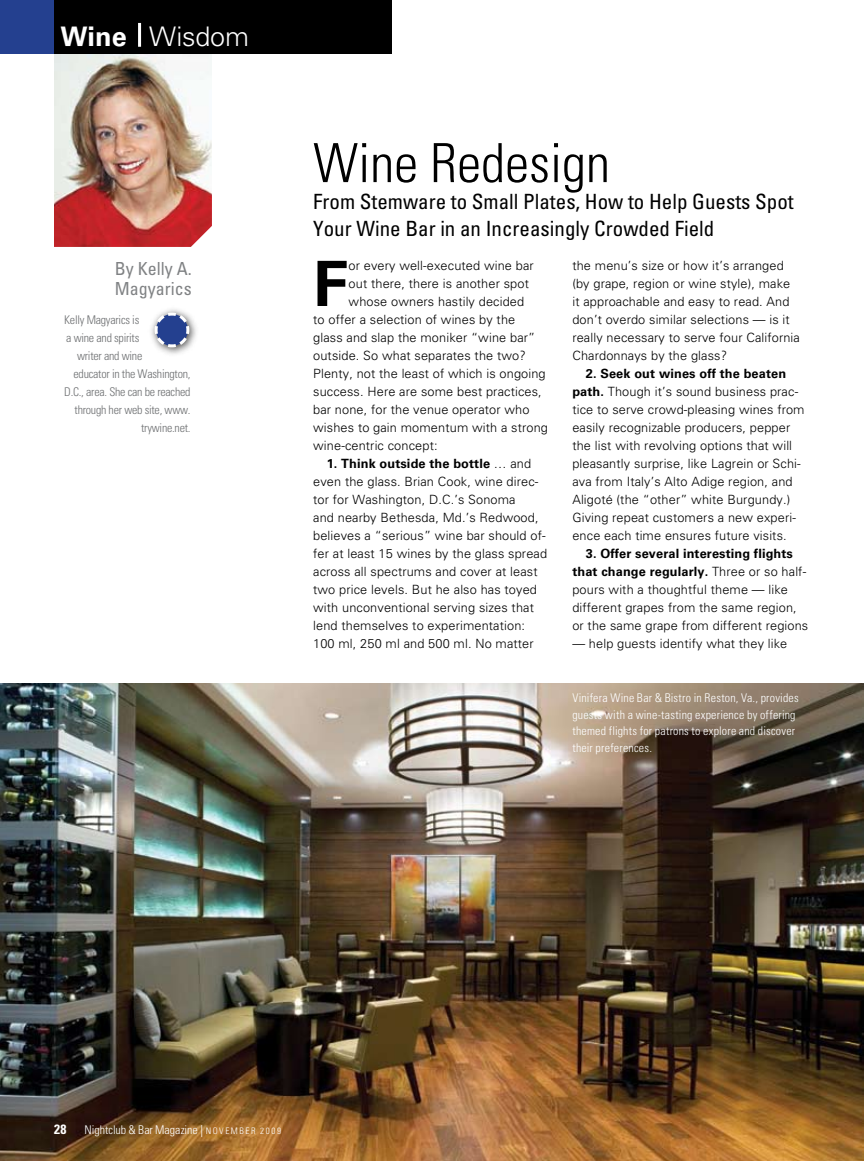
<style>
.page{position:relative;width:864px;height:1161px;background:#fff}
.page>*{position:absolute;margin:0;border:0;box-sizing:border-box;transform-origin:0 0}
.t1{font:700 62.55px "Univers";color:#000}
.t2{font:300 condensed 54px "Univers";color:#000}
.t3{font:300 27px "Univers";letter-spacing:-.005em;color:#fff}
.t4{font:condensed 21px/27px "Univers";color:#000}
.t5{font:condensed 18px/19.5px "Univers";color:#808284}
.t6{font:700 condensed 13.5px "Univers";color:#fff}
.t7{font:300 12.75px/18px "Univers";letter-spacing:.01em;color:#000}
.t8{font:300 condensed 12px/16.5px "Univers";letter-spacing:.015em;color:#fff}
.t9{font:300 condensed 12px "Univers";letter-spacing:-.02em;color:#6d6f71}
.s1{font-weight:700}
.s2{font-size:9px}
</style>
<div class="page">
<img style="left:0;top:683px;width:864px;height:478px">
<img style="left:54px;top:57px;width:158px;height:190px">
<div style="left:0;top:0;width:54px;height:54px;background:#24408f"></div>
<div style="left:147px;top:305px;width:54px;height:54px;background:#000;opacity:.75"></div>
<svg style="left:153px;top:311px;width:38px;height:38px"></svg>
<div style="left:54px;top:0;width:338px;height:54px;background:#000"></div>
<div style="left:53px;top:18px;width:205px;height:39px;background:#000"></div>
<hr style="left:138px;top:23px;width:3px;height:24px;background:#fff">
<h3 class="t3" style="left:60px;top:20px;width:190px"><span class="s1">Wine</span> Wisdom</h3>
<h3 class="t5" style="left:115px;top:259px;width:78px">By Kelly A.<br>Magyarics</h3>
<p class="t9" style="left:64px;top:313px;width:77px">Kelly Magyarics is</p>
<p class="t9" style="left:66px;top:331px;width:75px">a wine and spirits</p>
<p class="t9" style="left:77px;top:349px;width:67px">writer and wine</p>
<p class="t9" style="left:74px;top:367px;width:119px">educator in the Washington,</p>
<p class="t9" style="left:64px;top:385px;width:128px">D.C., area. She can be reached</p>
<p class="t9" style="left:75px;top:403px;width:117px">through her web site, www.</p>
<p class="t9" style="left:141px;top:421px;width:51px">trywine.net.</p>
<h2 class="t2" style="left:313px;top:131px;width:298px">Wine Redesign</h2>
<h3 class="t4" style="left:313px;top:188px;width:482px">From Stemware to Small Plates, How to Help Guests Spot<br>Your Wine Bar in an Increasingly Crowded Field</h3>
<h1 class="t1" style="left:313px;top:247px;width:36px">F</h1>
<p class="t7" style="left:349px;top:256px;width:187px">or every well-executed wine bar</p>
<p class="t7" style="left:572px;top:256px;width:229px">the menu’s size or how it’s arranged (by grape, region or wine style), make it approachable and easy to read. And don’t overdo similar selections — is it really necessary to serve four California Chardonnays by the glass?</p>
<p class="t7" style="left:572px;top:364px;width:234px;text-indent:14px"><span class="s1">2. Seek out wines off the beaten path.</span> Though it’s sound business prac&shy;tice to serve crowd-pleasing wines from easily recognizable producers, pepper the list with revolving options that will pleasantly surprise, like Lagrein or Schi&shy;ava from Italy’s Alto Adige region, and Aligoté (the “other” white Burgundy.)<br>Giving repeat customers a new experi&shy;ence each time ensures future visits.</p>
<p class="t7" style="left:572px;top:544px;width:237px;text-indent:14px"><span class="s1">3. Offer several interesting flights that change regularly.</span> Three or so half&shy;pours with a thoughtful theme — like different grapes from the same region, or the same grape from different regions</p>
<p class="t7" style="left:572px;top:634px;width:217px">— help guests identify what they like</p>
<p class="t7" style="left:349px;top:274px;width:182px">out there, there is another spot</p>
<p class="t7" style="left:349px;top:292px;width:177px">whose owners hastily decided</p>
<p class="t7" style="left:313px;top:310px;width:204px">to offer a selection of wines by the</p>
<p class="t7" style="left:313px;top:328px;width:224px">glass and slap the moniker “wine bar”</p>
<p class="t7" style="left:313px;top:346px;width:214px">outside. So what separates the two?</p>
<p class="t7" style="left:313px;top:364px;width:234px">Plenty, not the least of which is ongoing</p>
<p class="t7" style="left:313px;top:382px;width:230px">success. Here are some best practices,</p>
<p class="t7" style="left:313px;top:400px;width:218px">bar none, for the venue operator who</p>
<p class="t7" style="left:313px;top:418px;width:236px">wishes to gain momentum with a strong</p>
<p class="t7" style="left:313px;top:436px;width:126px">wine-centric concept:</p>
<p class="t7" style="left:313px;top:454px;width:235px;text-indent:14px"><span class="s1">1. Think outside the bottle</span> … and even the glass. Brian Cook, wine direc&shy;tor for Washington, D.C.’s Sonoma<br>and nearby Bethesda, Md.’s Redwood, believes a “serious” wine bar should of&shy;fer at least 15 wines by the glass spread across all spectrums and cover at least two price levels. But he also has toyed with unconventional serving sizes that lend themselves to experimentation:<br>100 ml, 250 ml and 500 ml. No matter</p>
<p class="t8" style="left:572px;top:690px;width:228px">Vinifera Wine Bar &amp; Bistro in Reston, Va., provides guests with a wine-tasting experience by offering themed flights for patrons to explore and discover their preferences.</p>
<p class="t6" style="left:54px;top:1121px;width:14px">28</p>
<p class="t8" style="left:85px;top:1122px;width:198px">Nightclub &amp; Bar Magazine | <span class="s2">N o v e mb e r 2 0 0 9</span></p>
</div>
